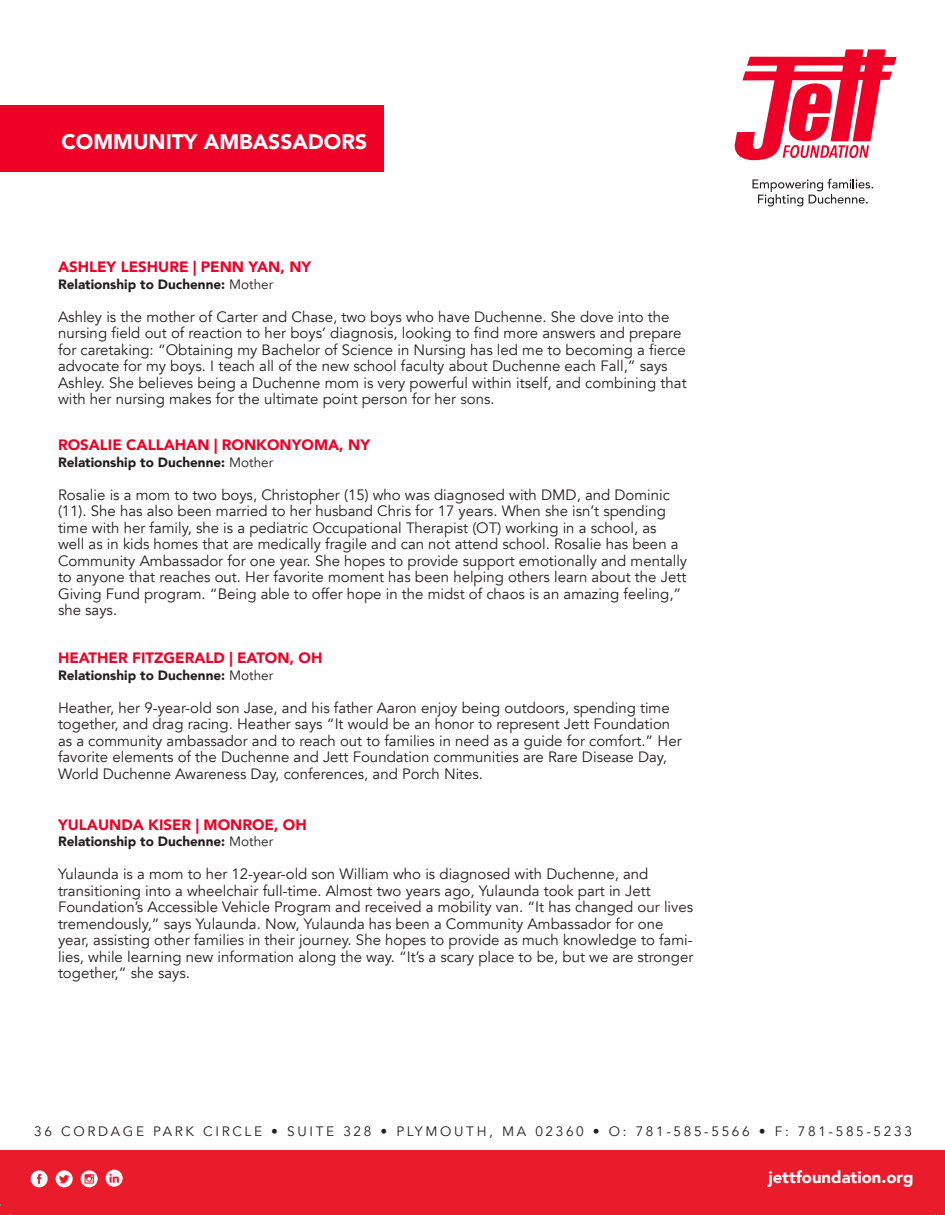
<style>
.page{position:relative;width:945px;height:1215px;background:#fff}
.page>*{position:absolute;margin:0;border:0;box-sizing:border-box;transform-origin:0 0}
.t1{font:900 21px "Avenir";color:#fff}
.t2{font:900 16.65px "Avenir";color:#fff}
.t3{font:15px/16.5px "Avenir";color:#231f20}
.t4{font:900 15px "Avenir";color:#ef0027}
.t5{font:13.65px "Avenir";letter-spacing:.195em;color:#231f20}
.t6{font:900 13.5px "Avenir";color:#231f20}
.s1{font-weight:400}
</style>
<div class="page">
<div style="left:0;top:105px;width:384px;height:67px;background:#ef0027"></div>
<div style="left:0;top:1150px;width:945px;height:65px;background:#ea1c2b"></div>
<svg style="left:56px;top:1170px;width:17px;height:17px"></svg>
<svg style="left:31px;top:1170px;width:17px;height:17px"></svg>
<svg style="left:81px;top:1170px;width:17px;height:17px"></svg>
<svg style="left:106px;top:1170px;width:17px;height:17px"></svg>
<svg style="left:734px;top:49px;width:163px;height:111px"></svg>
<svg style="left:753px;top:179px;width:120px;height:28px"></svg>
<h1 class="t1" style="left:62px;top:124px;width:307px">COMMUNITY AMBASSADORS</h1>
<p class="t4" style="left:58px;top:254px;width:255px">ASHLEY LESHURE | PENN YAN, NY</p>
<p class="t6" style="left:58px;top:273px;width:217px">Relationship to Duchenne: <span class="s1">Mother</span></p>
<p class="t3" style="left:58px;top:309px;width:630px">Ashley is the mother of Carter and Chase, two boys who have Duchenne. She dove into the nursing field out of reaction to her boys’ diagnosis, looking to find more answers and prepare for caretaking: “Obtaining my Bachelor of Science in Nursing has led me to becoming a fierce advocate for my boys. I teach all of the new school faculty about Duchenne each Fall,” says Ashley. She believes being a Duchenne mom is very powerful within itself, and combining that with her nursing makes for the ultimate point person for her sons.</p>
<p class="t4" style="left:58px;top:432px;width:314px">ROSALIE CALLAHAN | RONKONYOMA, NY</p>
<p class="t6" style="left:58px;top:450px;width:217px">Relationship to Duchenne: <span class="s1">Mother</span></p>
<p class="t3" style="left:58px;top:487px;width:631px">Rosalie is a mom to two boys, Christopher (15) who was diagnosed with DMD, and Dominic (11). She has also been married to her husband Chris for 17 years. When she isn’t spending time with her family, she is a pediatric Occupational Therapist (OT) working in a school, as<br>well as in kids homes that are medically fragile and can not attend school. Rosalie has been a Community Ambassador for one year. She hopes to provide support emotionally and mentally to anyone that reaches out. Her favorite moment has been helping others learn about the Jett Giving Fund program. “Being able to offer hope in the midst of chaos is an amazing feeling,” she says.</p>
<p class="t4" style="left:58px;top:645px;width:266px">HEATHER FITZGERALD | EATON, OH</p>
<p class="t6" style="left:58px;top:663px;width:217px">Relationship to Duchenne: <span class="s1">Mother</span></p>
<p class="t3" style="left:58px;top:699px;width:625px">Heather, her 9-year-old son Jase, and his father Aaron enjoy being outdoors, spending time together, and drag racing. Heather says “It would be an honor to represent Jett Foundation as a community ambassador and to reach out to families in need as a guide for comfort.” Her favorite elements of the Duchenne and Jett Foundation communities are Rare Disease Day, World Duchenne Awareness Day, conferences, and Porch Nites.</p>
<p class="t4" style="left:58px;top:812px;width:250px">YULAUNDA KISER | MONROE, OH</p>
<p class="t6" style="left:58px;top:830px;width:217px">Relationship to Duchenne: <span class="s1">Mother</span></p>
<p class="t3" style="left:58px;top:866px;width:637px">Yulaunda is a mom to her 12-year-old son William who is diagnosed with Duchenne, and transitioning into a wheelchair full-time. Almost two years ago, Yulaunda took part in Jett Foundation’s Accessible Vehicle Program and received a mobility van. “It has changed our lives tremendously,” says Yulaunda. Now, Yulaunda has been a Community Ambassador for one year, assisting other families in their journey. She hopes to provide as much knowledge to fami&shy;lies, while learning new information along the way. “It’s a scary place to be, but we are stronger together,” she says.</p>
<p class="t5" style="left:34px;top:1123px;width:879px">36 CORDAGE PARK CIRCLE • SUITE 328 • PLYMOUTH, MA 02360 • O: 781-585-5566 • F: 781-585-5233</p>
<p class="t2" style="left:768px;top:1163px;width:147px">jettfoundation.org</p>
</div>
